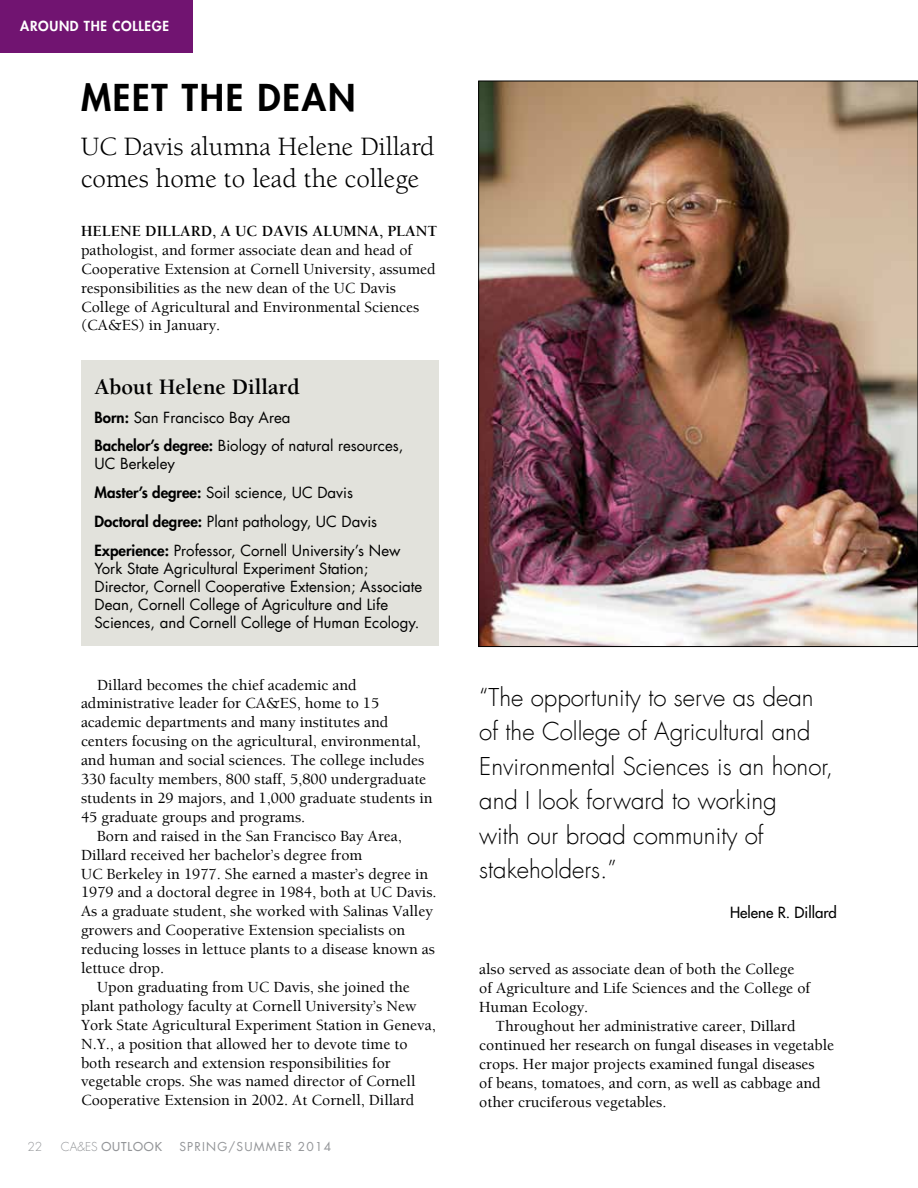
<style>
.page{position:relative;width:918px;height:1188px;background:#fff}
.page>*{position:absolute;margin:0;border:0;box-sizing:border-box;transform-origin:0 0}
.t1{font:800 36px "Futura Std";letter-spacing:.05em;color:#000}
.t2{font:27px/32.4px "Berkeley UC Davis";color:#000}
.t3{font:300 24px/34.5px "Futura UC Davis";color:#000}
.t4{font:700 22.5px "Berkeley UC Davis";color:#000}
.t5{font:500 15.75px/18.9px "Berkeley UC Davis";color:#000}
.t6{font:700 15.75px "Berkeley UC Davis";color:#000}
.t7{font:15px/28.8px "Futura UC Davis";color:#000}
.t8{font:500 15px "Futura Std";color:#000}
.t9{font:800 13.5px "Futura Std";letter-spacing:.05em;color:#fff}
.t10{font:12px "Futura UC Davis";letter-spacing:.1em;color:#939598}
.t11{font:500 12px "Futura UC Davis";letter-spacing:.075em;color:#939598}
.t12{font:300 12px "Futura UC Davis";color:#939598}
.s1{font-family:"Futura Std";font-weight:800}
.s2{font-weight:300}
</style>
<div class="page">
<img style="left:480px;top:83px;width:436px;height:562px">
<div style="left:81px;top:360px;width:358px;height:285px;background:#e2e2dc"></div>
<div style="left:0;top:0;width:192px;height:52px;background:#711471"></div>
<p class="t9" style="left:20px;top:18px;width:150px">AROUND THE COLLEGE</p>
<h1 class="t1" style="left:81px;top:75px;width:276px">MEET THE DEAN</h1>
<h2 class="t2" style="left:81px;top:130px;width:355px">UC Davis alumna Helene Dillard comes home to lead the college</h2>
<p class="t6" style="left:81px;top:222px;width:358px">HELENE DILLARD, A UC DAVIS ALUMNA, PLANT</p>
<p class="t5" style="left:81px;top:240px;width:356px">pathologist, and former associate dean and head of Cooperative Extension at Cornell University, assumed responsibilities as the new dean of the UC Davis College of Agricultural and Environmental Sciences (CA&amp;ES) in January.</p>
<h3 class="t4" style="left:94px;top:373px;width:207px">About Helene Dillard</h3>
<p class="t7" style="left:94px;top:403px;width:311px"><span class="s1">Born:</span> San Francisco Bay Area<br><span class="s1">Bachelor’s degree:</span> Biology of natural resources,</p>
<p class="t7" style="left:94px;top:450px;width:308px">UC Berkeley<br><span class="s1">Master’s degree:</span> Soil science, UC Davis <span class="s1">Doctoral degree:</span> Plant pathology, UC Davis <span class="s1">Experience:</span> Professor, Cornell University’s New</p>
<p class="t7" style="left:94px;top:560px;width:329px;line-height:18px">York State Agricultural Experiment Station; Director, Cornell Cooperative Extension; Associate Dean, Cornell College of Agriculture and Life Sciences, and Cornell College of Human Ecology.</p>
<p class="t5" style="left:97px;top:675px;width:261px">Dillard becomes the chief academic and</p>
<p class="t5" style="left:81px;top:694px;width:300px">administrative leader for CA&amp;ES, home to 15</p>
<p class="t5" style="left:81px;top:713px;width:309px">academic departments and many institutes and</p>
<p class="t5" style="left:81px;top:732px;width:341px">centers focusing on the agricultural, environmental,</p>
<p class="t5" style="left:81px;top:751px;width:345px">and human and social sciences. The college includes</p>
<p class="t5" style="left:81px;top:769px;width:347px">330 faculty members, 800 staff, 5,800 undergraduate</p>
<p class="t5" style="left:81px;top:788px;width:353px">students in 29 majors, and 1,000 graduate students in</p>
<p class="t5" style="left:81px;top:807px;width:226px">45 graduate groups and programs.</p>
<p class="t5" style="left:97px;top:826px;width:306px">Born and raised in the San Francisco Bay Area,</p>
<p class="t5" style="left:81px;top:845px;width:283px">Dillard received her bachelor’s degree from</p>
<p class="t5" style="left:81px;top:864px;width:349px">UC Berkeley in 1977. She earned a master’s degree in</p>
<p class="t5" style="left:81px;top:883px;width:357px">1979 and a doctoral degree in 1984, both at UC Davis.</p>
<p class="t5" style="left:81px;top:902px;width:353px">As a graduate student, she worked with Salinas Valley</p>
<p class="t5" style="left:81px;top:921px;width:326px">growers and Cooperative Extension specialists on</p>
<p class="t5" style="left:81px;top:940px;width:356px">reducing losses in lettuce plants to a disease known as</p>
<p class="t5" style="left:81px;top:958px;width:85px">lettuce drop.</p>
<p class="t5" style="left:97px;top:977px;width:314px">Upon graduating from UC Davis, she joined the</p>
<p class="t5" style="left:81px;top:996px;width:337px">plant pathology faculty at Cornell University’s New</p>
<p class="t5" style="left:81px;top:1015px;width:356px">York State Agricultural Experiment Station in Geneva,</p>
<p class="t5" style="left:81px;top:1034px;width:328px">N.Y., a position that allowed her to devote time to</p>
<p class="t5" style="left:81px;top:1053px;width:311px">both research and extension responsibilities for</p>
<p class="t5" style="left:81px;top:1072px;width:336px">vegetable crops. She was named director of Cornell</p>
<p class="t5" style="left:81px;top:1091px;width:335px">Cooperative Extension in 2002. At Cornell, Dillard</p>
<p class="t12" style="left:27px;top:1140px;width:16px">22</p>
<p class="t11" style="left:61px;top:1139px;width:103px"><span class="s2">CA&amp;ES</span> OUTLOOK</p>
<p class="t10" style="left:179px;top:1139px;width:153px">SPRING/SUMMER 2014</p>
<h3 class="t3" style="left:479px;top:681px;width:356px">“The opportunity to serve as dean of the College of Agricultural and<br>Environmental Sciences is an honor, and I look forward to working<br>with our broad community of stakeholders.”</h3>
<p class="t8" style="left:730px;top:903px;width:108px">Helene R. Dillard</p>
<p class="t5" style="left:479px;top:960px;width:332px">also served as associate dean of both the College of Agriculture and Life Sciences and the College of<br>Human Ecology.</p>
<p class="t5" style="left:479px;top:1016px;width:356px;text-indent:16px">Throughout her administrative career, Dillard continued her research on fungal diseases in vegetable crops. Her major projects examined fungal diseases<br>of beans, tomatoes, and corn, as well as cabbage and other cruciferous vegetables.</p>
</div>
